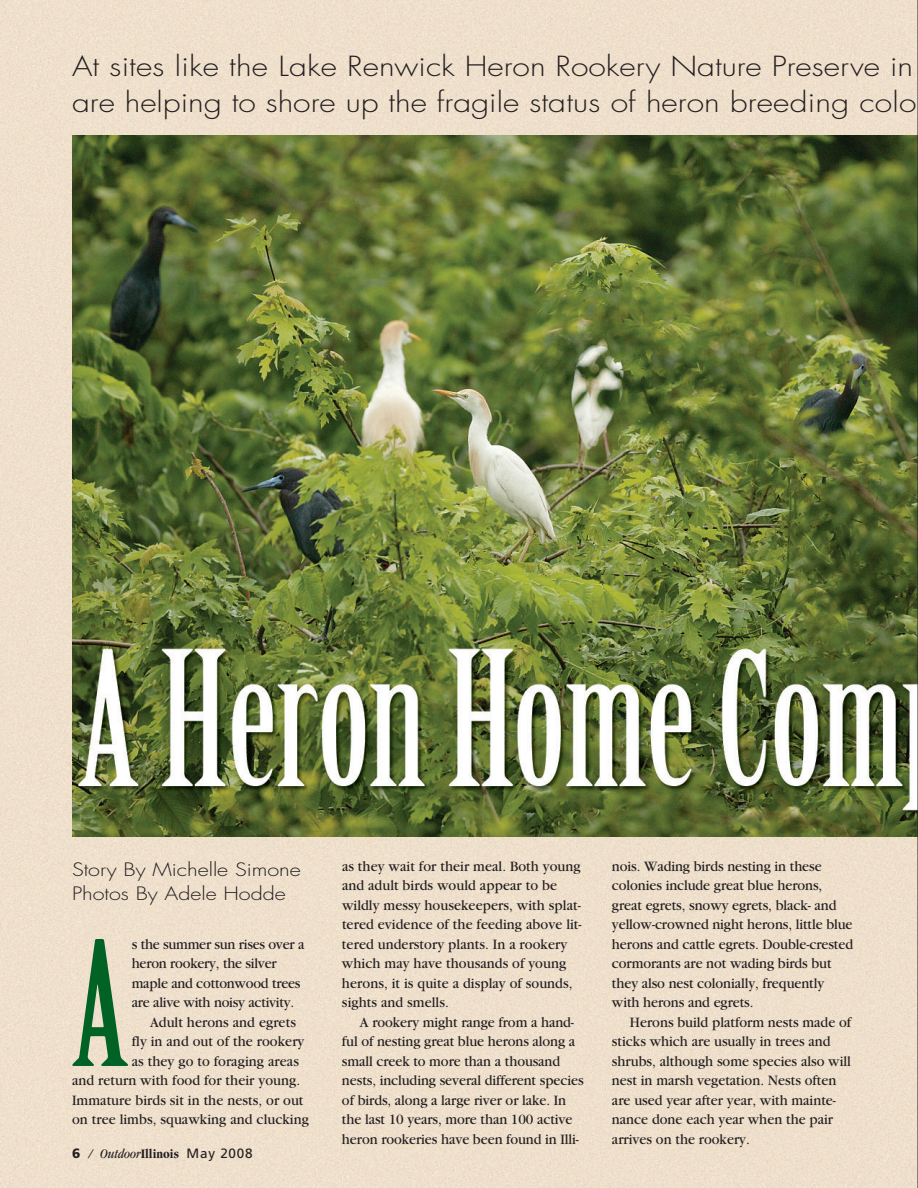
<style>
.page{position:relative;width:918px;height:1188px;background:#fff}
.page>*{position:absolute;margin:0;border:0;box-sizing:border-box;transform-origin:0 0}
.t1{font:169.35px "Birch Std";color:#006224}
.t2{font:300 27px/36px "Futura";color:#231f20;scale:1.18 1}
.t3{font:300 18px/24px "Futura";color:#231f20;scale:1.2 1}
.t4{font:15px/19.5px "Garamond";color:#231f20;scale:.95 1}
.t5{font:italic condensed 13.5px "Garamond";color:#231f20}
.s1{font-family:"Frutiger";font-weight:900;font-style:normal;font-stretch:normal}
.s2{font-weight:700;font-style:normal}
.s3{font-family:"Frutiger";font-style:normal;font-stretch:normal}
</style>
<div class="page">
<div style="left:0;top:0;width:917px;height:1188px;background:#eedfcb"></div>
<img style="left:72px;top:135px;width:845px;height:702px">
<hr style="left:917px;top:0;width:1px;height:1188px;background:#231f20">
<h2 class="t2" style="left:72px;top:51px;width:717px">At sites like the Lake Renwick Heron Rookery Nature Preserve in are helping to shore up the fragile status of heron breeding colo</h2>
<p class="t3" style="left:72px;top:859px;width:192px">Story By Michelle Simone<br>Photos By Adele Hodde</p>
<h1 class="t1" style="left:72px;top:939px;width:58px">A</h1>
<p class="t4" style="left:132px;top:936px;width:183px">s the summer sun rises over a</p>
<p class="t4" style="left:132px;top:955px;width:154px">heron rookery, the silver</p>
<p class="t4" style="left:132px;top:975px;width:179px">maple and cottonwood trees</p>
<p class="t4" style="left:132px;top:994px;width:172px">are alive with noisy activity.</p>
<p class="t4" style="left:150px;top:1014px;width:155px">Adult herons and egrets</p>
<p class="t4" style="left:132px;top:1033px;width:183px">fly in and out of the rookery</p>
<p class="t4" style="left:132px;top:1053px;width:177px">as they go to foraging areas</p>
<p class="t4" style="left:72px;top:1072px;width:242px">and return with food for their young.</p>
<p class="t4" style="left:72px;top:1092px;width:245px">Immature birds sit in the nests, or out</p>
<p class="t4" style="left:72px;top:1111px;width:251px">on tree limbs, squawking and clucking</p>
<p class="t5" style="left:72px;top:1148px;width:182px"><span class="s1">6</span> / Outdoor<span class="s2">Illinois</span> <span class="s3">May 2008</span></p>
<p class="t4" style="left:342px;top:858px;width:254px">as they wait for their meal. Both young and adult birds would appear to be wildly messy housekeepers, with splat&shy;tered evidence of the feeding above lit&shy;tered understory plants. In a rookery which may have thousands of young herons, it is quite a display of sounds, sights and smells.</p>
<p class="t4" style="left:342px;top:1014px;width:256px;text-indent:18px">A rookery might range from a hand&shy;ful of nesting great blue herons along a small creek to more than a thousand nests, including several different species of birds, along a large river or lake. In the last 10 years, more than 100 active heron rookeries have been found in Illi-</p>
<p class="t4" style="left:612px;top:858px;width:255px">nois. Wading birds nesting in these colonies include great blue herons, great egrets, snowy egrets, black- and yellow-crowned night herons, little blue herons and cattle egrets. Double-crested cormorants are not wading birds but they also nest colonially, frequently with herons and egrets.</p>
<p class="t4" style="left:612px;top:1014px;width:253px;text-indent:18px">Herons build platform nests made of sticks which are usually in trees and shrubs, although some species also will nest in marsh vegetation. Nests often are used year after year, with mainte&shy;nance done each year when the pair arrives on the rookery.</p>
</div>
